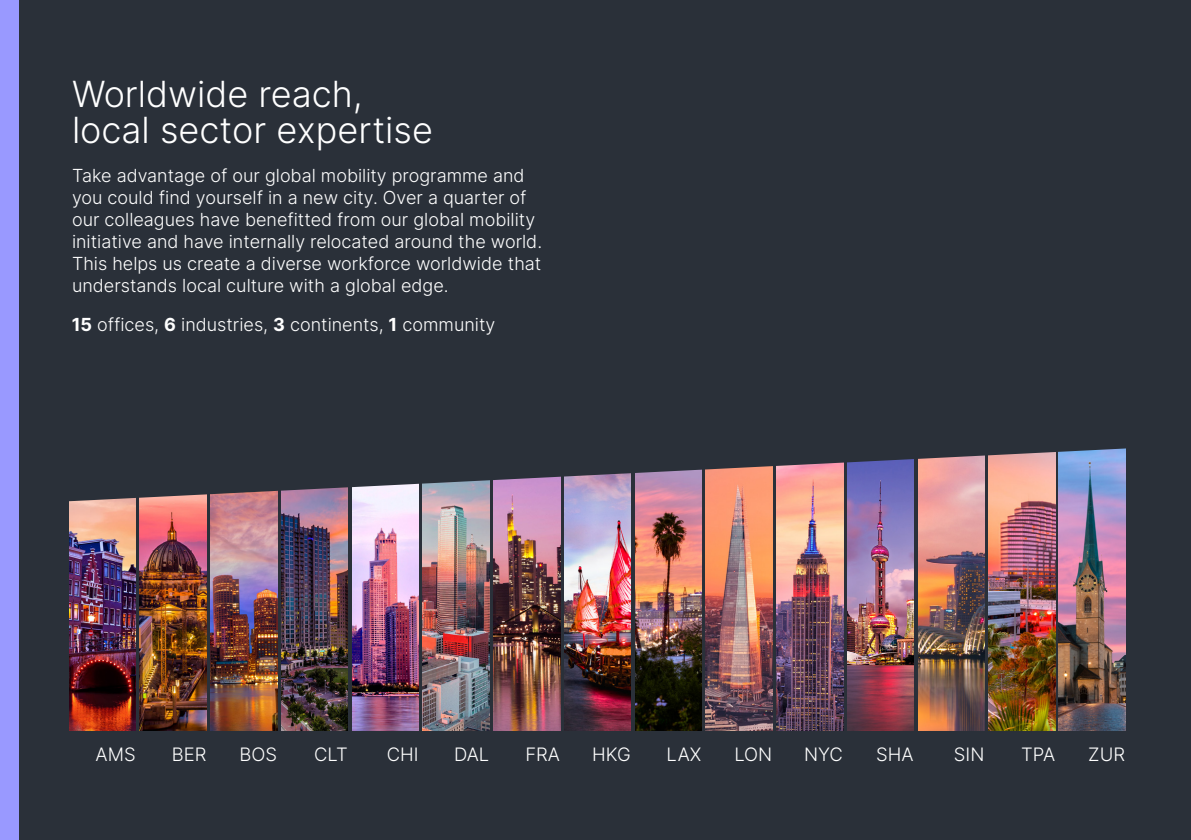
<style>
.page{position:relative;width:1191px;height:840px;background:#fff}
.page>*{position:absolute;margin:0;border:0;box-sizing:border-box;transform-origin:0 0}
.t1{font:300 36px/36px "Inter";color:#fff}
.t2{font:300 18.4px "Inter";color:#fff}
.t3{font:300 18px/22px "Inter";color:#fff}
.s1{font-weight:700}
</style>
<div class="page">
<div style="left:0;top:0;width:1191px;height:839px;background:#2a3039"></div>
<img style="left:1058px;top:502px;width:67px;height:227px">
<img style="left:69px;top:502px;width:67px;height:227px">
<img style="left:140px;top:502px;width:66px;height:227px">
<img style="left:211px;top:502px;width:66px;height:227px">
<img style="left:281px;top:502px;width:67px;height:227px">
<img style="left:352px;top:502px;width:66px;height:227px">
<img style="left:423px;top:502px;width:66px;height:227px">
<img style="left:493px;top:502px;width:67px;height:227px">
<img style="left:564px;top:502px;width:67px;height:227px">
<img style="left:635px;top:502px;width:66px;height:227px">
<img style="left:706px;top:502px;width:66px;height:227px">
<img style="left:776px;top:502px;width:67px;height:227px">
<img style="left:847px;top:502px;width:66px;height:227px">
<img style="left:918px;top:502px;width:66px;height:227px">
<img style="left:988px;top:502px;width:67px;height:227px">
<svg style="left:69px;top:448px;width:1057px;height:54px"></svg>
<div style="left:0;top:0;width:19px;height:839px;background:#99f"></div>
<h1 class="t1" style="left:72px;top:75px;width:362px">Worldwide reach, local sector expertise</h1>
<p class="t3" style="left:72px;top:164px;width:471px">Take advantage of our global mobility programme and you could find yourself in a new city. Over a quarter of our colleagues have benefitted from our global mobility initiative and have internally relocated around the world.<br>This helps us create a diverse workforce worldwide that understands local culture with a global edge.</p>
<p class="t3" style="left:72px;top:313px;width:425px"><span class="s1">15</span> offices, <span class="s1">6</span> industries, <span class="s1">3</span> continents, <span class="s1">1</span> community</p>
<p class="t2" style="left:96px;top:740px;width:42px">AMS</p>
<p class="t2" style="left:172px;top:740px;width:36px">BER</p>
<p class="t2" style="left:239px;top:740px;width:39px">BOS</p>
<p class="t2" style="left:314px;top:740px;width:35px">CLT</p>
<p class="t2" style="left:387px;top:740px;width:33px">CHI</p>
<p class="t2" style="left:454px;top:740px;width:37px">DAL</p>
<p class="t2" style="left:525px;top:740px;width:36px">FRA</p>
<p class="t2" style="left:592px;top:740px;width:40px">HKG</p>
<p class="t2" style="left:666px;top:740px;width:36px">LAX</p>
<p class="t2" style="left:734px;top:740px;width:39px">LON</p>
<p class="t2" style="left:804px;top:740px;width:40px">NYC</p>
<p class="t2" style="left:876px;top:740px;width:39px">SHA</p>
<p class="t2" style="left:954px;top:740px;width:32px">SIN</p>
<p class="t2" style="left:1021px;top:740px;width:35px">TPA</p>
<p class="t2" style="left:1088px;top:740px;width:38px">ZUR</p>
</div>
